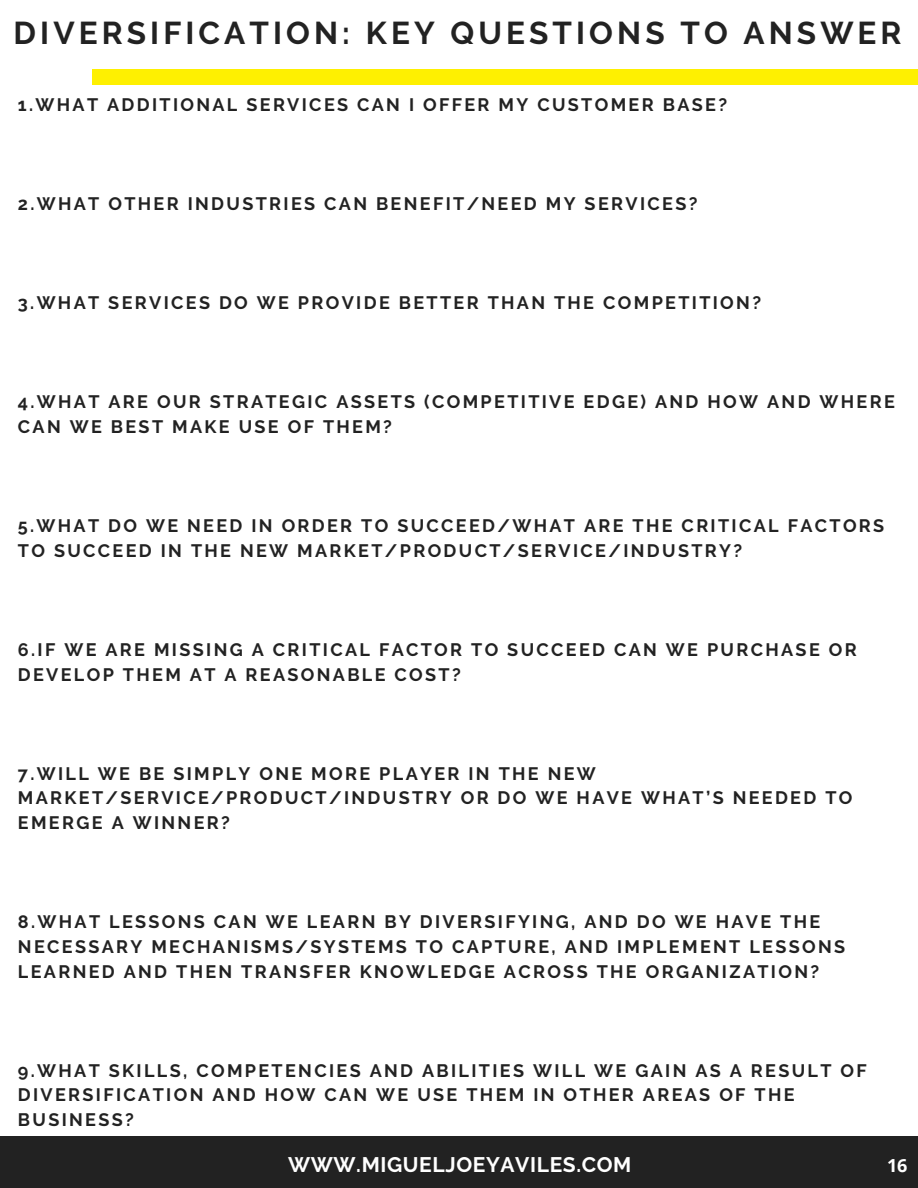
<style>
.page{position:relative;width:918px;height:1188px;background:#fff}
.page>*{position:absolute;margin:0;border:0;box-sizing:border-box;transform-origin:0 0}
.t1{font:700 31.5px "Raleway";letter-spacing:.13em;color:#222}
.t2{font:700 21px "Raleway";letter-spacing:.03em;color:#fff}
.t3{font:700 18px/24.8px "Raleway";letter-spacing:.13em;color:#222}
.t4{font:700 18px "Open Sans";color:#fff}
</style>
<div class="page">
<div style="left:92px;top:69px;width:826px;height:16px;background:#fef001"></div>
<div style="left:0;top:1136px;width:918px;height:52px;background:#222"></div>
<h1 class="t1" style="left:14px;top:15px;width:889px">DIVERSIFICATION: KEY QUESTIONS TO ANSWER</h1>
<p class="t3" style="left:18px;top:93px;width:711px">1.WHAT ADDITIONAL SERVICES CAN I OFFER MY CUSTOMER BASE?</p>
<p class="t3" style="left:18px;top:192px;width:681px">2.WHAT OTHER INDUSTRIES CAN BENEFIT/NEED MY SERVICES?</p>
<p class="t3" style="left:18px;top:291px;width:745px">3.WHAT SERVICES DO WE PROVIDE BETTER THAN THE COMPETITION?</p>
<p class="t3" style="left:18px;top:390px;width:878px">4.WHAT ARE OUR STRATEGIC ASSETS (COMPETITIVE EDGE) AND HOW AND WHERE<br>CAN WE BEST MAKE USE OF THEM?</p>
<p class="t3" style="left:18px;top:513px;width:868px">5.WHAT DO WE NEED IN ORDER TO SUCCEED/WHAT ARE THE CRITICAL FACTORS<br>TO SUCCEED IN THE NEW MARKET/PRODUCT/SERVICE/INDUSTRY?</p>
<p class="t3" style="left:18px;top:637px;width:840px">6.IF WE ARE MISSING A CRITICAL FACTOR TO SUCCEED CAN WE PURCHASE OR<br>DEVELOP THEM AT A REASONABLE COST?</p>
<p class="t3" style="left:18px;top:761px;width:836px">7.WILL WE BE SIMPLY ONE MORE PLAYER IN THE NEW<br>MARKET/SERVICE/PRODUCT/INDUSTRY OR DO WE HAVE WHAT’S NEEDED TO<br>EMERGE A WINNER?</p>
<p class="t3" style="left:18px;top:909px;width:829px">8.WHAT LESSONS CAN WE LEARN BY DIVERSIFYING, AND DO WE HAVE THE<br>NECESSARY MECHANISMS/SYSTEMS TO CAPTURE, AND IMPLEMENT LESSONS<br>LEARNED AND THEN TRANSFER KNOWLEDGE ACROSS THE ORGANIZATION?</p>
<p class="t3" style="left:18px;top:1058px;width:851px">9.WHAT SKILLS, COMPETENCIES AND ABILITIES WILL WE GAIN AS A RESULT OF<br>DIVERSIFICATION AND HOW CAN WE USE THEM IN OTHER AREAS OF THE<br>BUSINESS?</p>
<p class="t2" style="left:288px;top:1152px;width:345px">WWW.MIGUELJOEYAVILES.COM</p>
<p class="t4" style="left:887px;top:1153px;width:22px">16</p>
</div>
